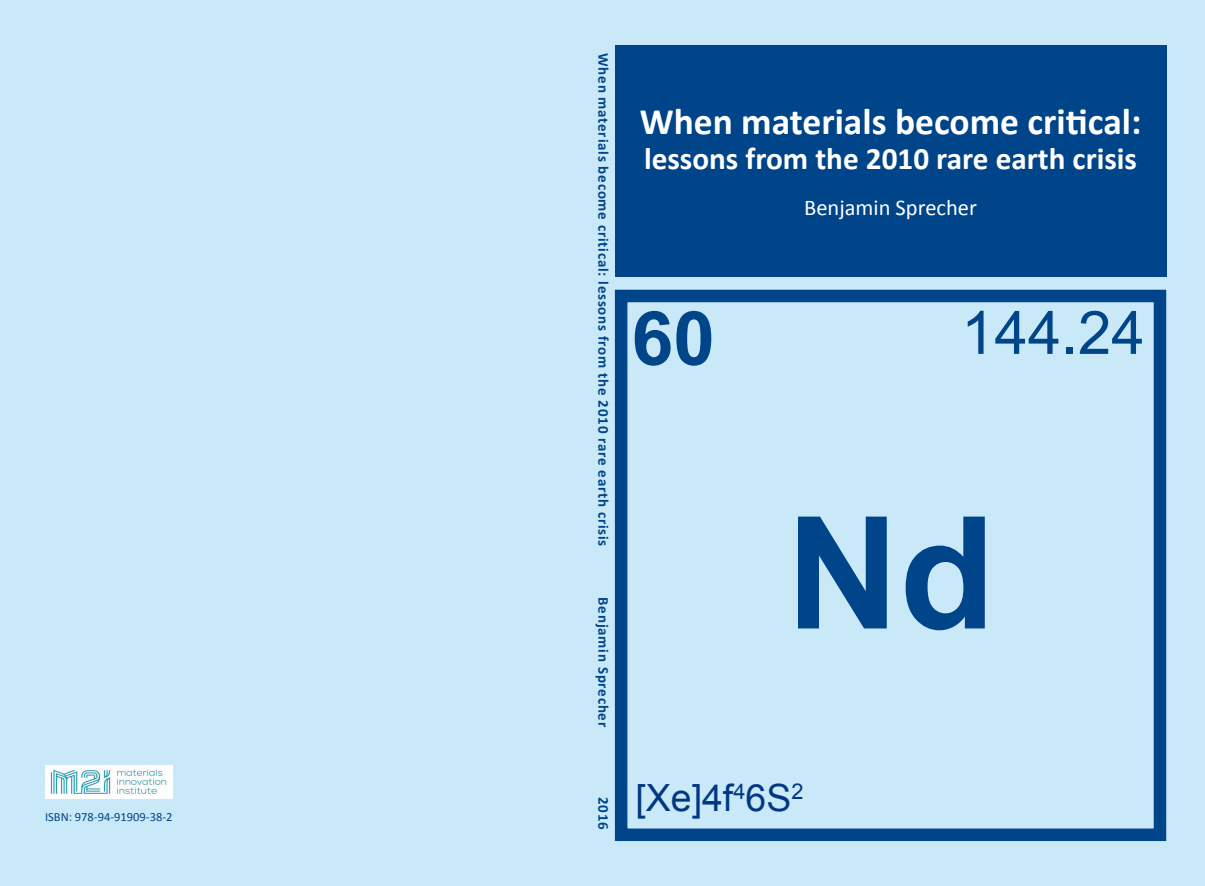
<style>
.page{position:relative;width:1205px;height:886px;background:#cae9f8}
.page>*{position:absolute;margin:0;border:0;box-sizing:border-box;transform-origin:0 0}
.t1{font:700 156.25px "Arial";color:#004489}
.t2{font:700 75px "Arial";color:#004489}
.t3{font:60px "Arial";color:#004489}
.t4{font:700 37.5px "Calibri";color:#fff}
.t5{font:37.5px "Arial";color:#003883}
.t6{font:700 31.25px "Calibri";color:#fff}
.t7{font:22.5px "Calibri";color:#fff}
.t8{font:700 15px "Calibri";letter-spacing:.05em;color:#004489}
.t9{font:12.5px "Calibri";color:#004489}
</style>
<div class="page">
<div style="left:615px;top:290px;width:551px;height:551px;border:12px solid #004489"></div>
<div style="left:615px;top:45px;width:551px;height:231px;background:#004489"></div>
<img style="left:45px;top:766px;width:128px;height:33px">
<p class="t9" style="left:45px;top:809px;width:129px">ISBN: 978-94-91909-38-2</p>
<p class="t8" style="left:612px;top:53px;width:495px;rotate:90deg">When materials become critical: lessons from the 2010 rare earth crisis</p>
<p class="t8" style="left:612px;top:597px;width:131px;rotate:90deg">Benjamin Sprecher</p>
<p class="t8" style="left:612px;top:797px;width:34px;rotate:90deg">2016</p>
<p class="t4" style="left:640px;top:99px;width:503px">When materials become critical:</p>
<p class="t6" style="left:644px;top:139px;width:494px">lessons from the 2010 rare earth crisis</p>
<p class="t7" style="left:804px;top:194px;width:174px">Benjamin Sprecher</p>
<p class="t2" style="left:631px;top:289px;width:85px">60</p>
<p class="t3" style="left:961px;top:293px;width:185px">144.24</p>
<p class="t1" style="left:786px;top:471px;width:210px">Nd</p>
<p class="t5" style="left:635px;top:774px;width:170px">[Xe]4f<sup>4</sup>6S<sup>2</sup></p>
</div>
